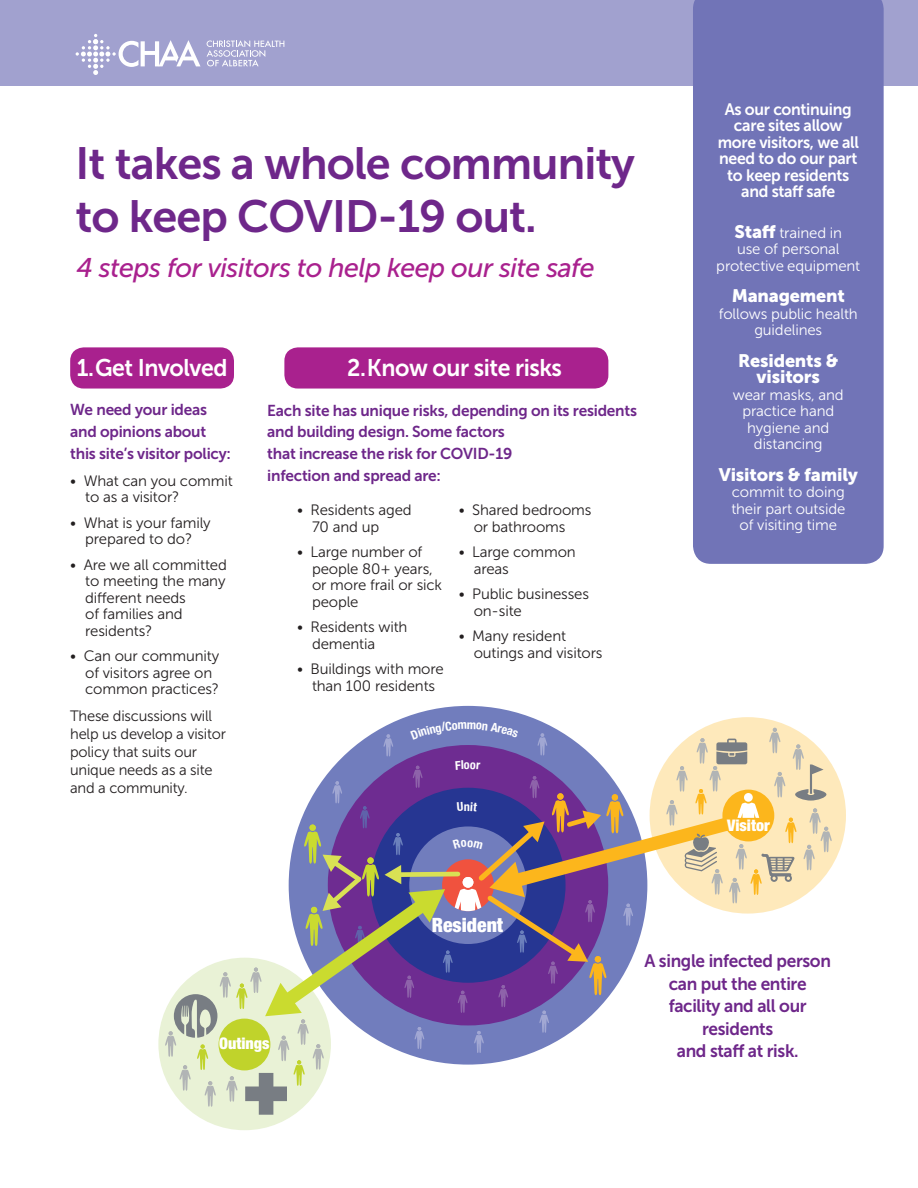
<style>
.page{position:relative;width:918px;height:1188px;background:#fff}
.page>*{position:absolute;margin:0;border:0;box-sizing:border-box;transform-origin:0 0}
.t1{font:45px/52.5px "Museo Sans 700";letter-spacing:-.02em;color:#6e278a}
.t2{font:italic 27px "Museo Sans 500";letter-spacing:-.02em;color:#a9218e}
.t3{font:24px "Museo Sans 700";letter-spacing:-.02em;color:#fff;scale:.96 1}
.t4{font:900 condensed 19.8px "Helvetica Neue LT Std";color:#fff}
.t5{font:18px/22.5px "Museo Sans 700";letter-spacing:-.02em;color:#6e278a;text-align:center;scale:.96 1}
.t6{font:18px/16.5px "Museo Sans 900";letter-spacing:-.01em;color:#fff;text-align:center}
.t7{font:16.5px/16.5px "Museo Sans 700";letter-spacing:-.02em;color:#fff;text-align:center;scale:.96 1}
.t8{font:900 condensed 16.05px "Helvetica Neue LT Std";color:#fff}
.t9{font:15.75px/21.8px "Museo Sans 700";letter-spacing:-.015em;color:#6e278a}
.t10{font:15px/16.5px "Museo Sans 300";letter-spacing:-.01em;color:#231f20}
.t11{font:15px/16.5px "Museo Sans 300";letter-spacing:-.01em;color:#fff;text-align:center}
.t12{font:700 condensed 12.3px "Helvetica Neue LT Std";color:#fff}
.s1{font-family:"Museo Sans 900";font-size:18px}
</style>
<div class="page">
<div style="left:284px;top:347px;width:324px;height:42px;background:#a9218e;border-radius:14px"></div>
<div style="left:70px;top:347px;width:164px;height:42px;background:#a9218e;border-radius:14px"></div>
<div style="left:0;top:0;width:918px;height:86px;background:#a1a1cf"></div>
<div style="left:693px;top:0;width:191px;height:564px;background:#7174b7"></div>
<svg style="left:76px;top:34px;width:125px;height:41px"></svg>
<svg style="left:207px;top:40px;width:77px;height:26px"></svg>
<div style="left:158px;top:958px;width:173px;height:172px;background:#e9f2d6;border-radius:50%"></div>
<div style="left:650px;top:717px;width:196px;height:197px;background:#fee9bb;border-radius:50%"></div>
<svg style="left:165px;top:721px;width:667px;height:394px"></svg>
<h1 class="t1" style="left:76px;top:137px;width:561px">It takes a whole community to keep COVID-19 out.</h1>
<h2 class="t2" style="left:76px;top:253px;width:520px">4 steps for visitors to help keep our site safe</h2>
<h3 class="t3" style="left:77px;top:354px;width:158px">1.Get Involved</h3>
<p class="t9" style="left:70px;top:399px;width:162px">We need your ideas and opinions about this site’s visitor policy:</p>
<p class="t10" style="left:85px;top:473px;width:149px;text-indent:-15px">• What can you commit to as a visitor?</p>
<p class="t10" style="left:70px;top:515px;width:142px;text-align:center">• What is your family prepared to do?</p>
<p class="t10" style="left:85px;top:557px;width:143px;text-indent:-15px">• Are we all committed to meeting the many different needs<br>of families and residents?</p>
<p class="t10" style="left:85px;top:648px;width:136px;text-indent:-15px">• Can our community of visitors agree on common practices?</p>
<p class="t10" style="left:70px;top:707px;width:157px;line-height:18px">These discussions will help us develop a visitor policy that suits our unique needs as a site and a community.</p>
<h3 class="t3" style="left:347px;top:354px;width:225px">2.Know our site risks</h3>
<p class="t9" style="left:267px;top:399px;width:371px">Each site has unique risks, depending on its residents and building design. Some factors<br>that increase the risk for COVID-19<br>infection and spread are:</p>
<p class="t10" style="left:312px;top:502px;width:101px;text-indent:-15px">• Residents aged<br>70 and up</p>
<p class="t10" style="left:312px;top:544px;width:132px;text-indent:-15px">• Large number of people 80+ years, or more frail or sick people</p>
<p class="t10" style="left:312px;top:619px;width:97px;text-indent:-15px">• Residents with dementia</p>
<p class="t10" style="left:297px;top:661px;width:148px;text-align:center">• Buildings with more than 100 residents</p>
<p class="t10" style="left:474px;top:502px;width:119px;text-indent:-15px">• Shared bedrooms or bathrooms</p>
<p class="t10" style="left:474px;top:544px;width:104px;text-indent:-15px">• Large common areas</p>
<p class="t10" style="left:474px;top:586px;width:117px;text-indent:-15px">• Public businesses on-site</p>
<p class="t10" style="left:474px;top:628px;width:130px;text-indent:-15px">• Many resident outings and visitors</p>
<p class="t12" style="left:464px;top:757px;width:7px">o</p>
<h3 class="t4" style="left:432px;top:913px;width:73px">Resident</h3>
<p class="t7" style="left:718px;top:101px;width:148px">As our continuing care sites allow more visitors, we all need to do our part to keep residents and staff safe</p>
<p class="t11" style="left:716px;top:225px;width:145px"><span class="s1">Staff</span> trained in<br>use of personal protective equipment</p>
<p class="t6" style="left:732px;top:288px;width:115px">Management</p>
<p class="t11" style="left:719px;top:306px;width:141px">follows public health guidelines</p>
<p class="t6" style="left:738px;top:352px;width:102px">Residents &amp; visitors</p>
<p class="t11" style="left:733px;top:387px;width:112px">wear masks, and practice hand hygiene and distancing</p>
<p class="t6" style="left:719px;top:466px;width:141px">Visitors &amp; family</p>
<p class="t11" style="left:731px;top:484px;width:115px">commit to doing their part outside of visiting time</p>
<p class="t8" style="left:727px;top:815px;width:44px">Visitor</p>
<p class="t8" style="left:219px;top:1033px;width:52px">Outings</p>
<p class="t5" style="left:644px;top:950px;width:196px">A single infected person can put the entire facility and all our residents<br>and staff at risk.</p>
</div>
